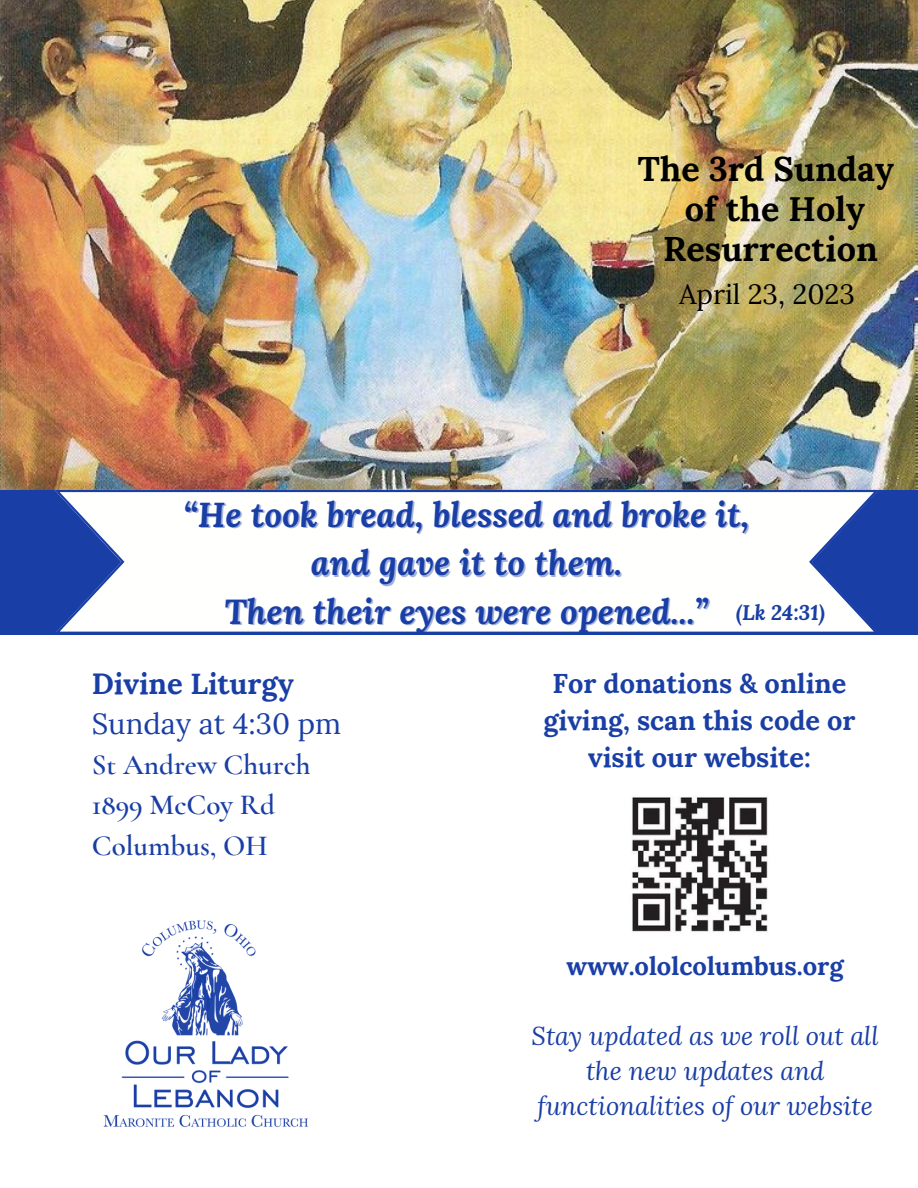
<style>
.page{position:relative;width:918px;height:1188px;background:#fff}
.page>*{position:absolute;margin:0;border:0;box-sizing:border-box;transform-origin:0 0}
.t1{font:italic 700 34.5px "Lora";color:#193ea5}
.t2{font:700 34.2px/39.8px "Lora";color:#000;text-align:center}
.t3{font:600 29.1px/40.5px "Cormorant Garamond";color:#193ea5}
.t4{font:29.1px "Lora";color:#193ea5}
.t5{font:700 29.1px "Lora";color:#193ea5}
.t6{font:27.75px "Lora";color:#000}
.t7{font:700 27.15px/37.2px "Lora";color:#193ea5;text-align:center}
.t8{font:italic 25.5px/34.8px "Lora";color:#193ea5;text-align:center}
.t9{font:700 25.5px "Lora";color:#193ea5}
.s1{font-size:21px}
</style>
<div class="page">
<img style="left:0;top:0;width:918px;height:490px">
<img style="left:103px;top:920px;width:205px;height:208px">
<div style="left:0;top:490px;width:918px;height:144px;background:#193ea5"></div>
<img style="left:632px;top:797px;width:136px;height:135px">
<svg style="left:54px;top:490px;width:825px;height:142px;background:#e6eaf4"></svg>
<p class="t2" style="left:638px;top:149px;width:258px">The 3rd Sunday of the Holy<br>Resurrection</p>
<p class="t6" style="left:679px;top:276px;width:177px">April 23, 2023</p>
<p class="t1" style="left:184px;top:491px;width:567px">“He took bread, blessed and broke it,</p>
<p class="t1" style="left:311px;top:540px;width:313px">and gave it to them.</p>
<p class="t1" style="left:224px;top:588px;width:602px">Then their eyes were opened...” <span class="s1">(Lk 24:31)</span></p>
<p class="t5" style="left:92px;top:665px;width:204px">Divine Liturgy</p>
<p class="t4" style="left:92px;top:705px;width:251px">Sunday at 4:30 pm</p>
<p class="t3" style="left:92px;top:744px;width:220px">St Andrew Church<br>1899 McCoy Rd<br>Columbus, OH</p>
<p class="t7" style="left:543px;top:664px;width:314px">For donations &amp; online giving, scan this code or visit our website:</p>
<p class="t9" style="left:567px;top:950px;width:279px">www.ololcolumbus.org</p>
<p class="t8" style="left:532px;top:1018px;width:349px">Stay updated as we roll out all the new updates and functionalities of our website</p>
</div>
